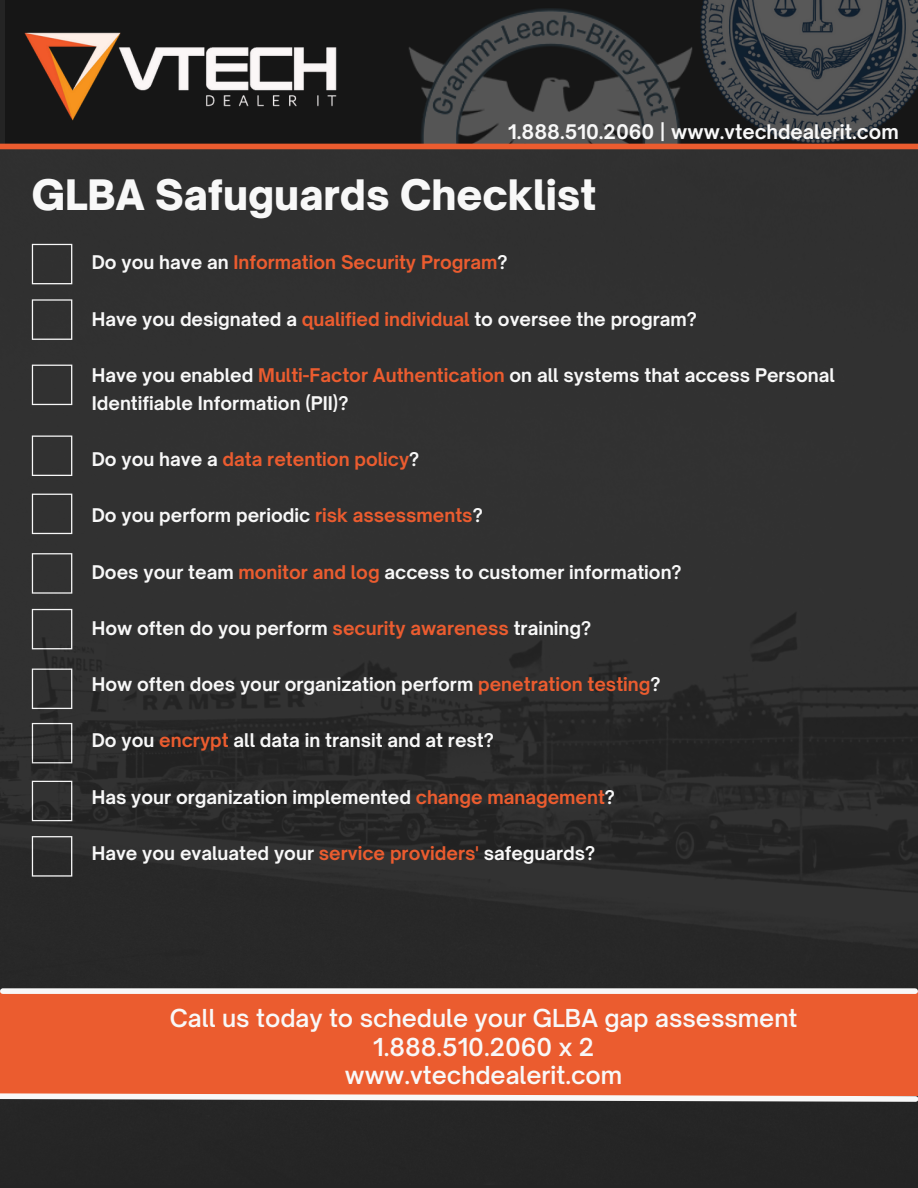
<style>
.page{position:relative;width:918px;height:1188px;background:#fff}
.page>*{position:absolute;margin:0;border:0;box-sizing:border-box;transform-origin:0 0}
.t1{font:900 40.2px "Open Sauce One";color:#f8f8f8}
.t2{font:600 23.7px "Open Sauce One";color:#f8f8f8}
.t3{font:700 19.2px "Open Sauce One";color:#f8f8f8}
.t4{font:700 18px/28.2px "Open Sauce One";color:#f8f8f8}
.t5{font:700 18px "Open Sauce One";color:#eb5c2f}
.s1{color:#f8f8f8}
.s2{color:#eb5c2f}
</style>
<div class="page">
<div style="left:5px;top:0;width:913px;height:149px;background:#161616"></div>
<img style="left:0;top:149px;width:918px;height:1036px">
<svg style="left:32px;top:836px;width:40px;height:41px;background:#414141"></svg>
<img style="left:274px;top:8px;width:426px;height:136px">
<img style="left:24px;top:28px;width:316px;height:96px">
<div style="left:0;top:144px;width:918px;height:5px;background:#eb5c2f"></div>
<img style="left:700px;top:0;width:218px;height:144px">
<svg style="left:32px;top:299px;width:40px;height:41px;background:#464646"></svg>
<svg style="left:32px;top:365px;width:40px;height:40px;background:#444"></svg>
<svg style="left:32px;top:436px;width:40px;height:40px;background:#444"></svg>
<svg style="left:32px;top:494px;width:40px;height:40px;background:#444"></svg>
<svg style="left:32px;top:244px;width:40px;height:40px;background:#444"></svg>
<div style="left:0;top:991px;width:918px;height:105px;background:#eb5c2f"></div>
<div style="left:3px;top:988px;width:912px;height:6px;background:#f8f8f8"></div>
<svg style="left:0;top:1093px;width:918px;height:12px"></svg>
<p class="t3" style="left:508px;top:120px;width:392px">1.888.510.2060 | www.vtechdealerit.com</p>
<p class="t1" style="left:32px;top:169px;width:566px">GLBA Safuguards Checklist</p>
<p class="t5" style="left:92px;top:251px;width:417px"><span class="s1">Do you have an</span> Information Security Program<span class="s1">?</span></p>
<p class="t4" style="left:92px;top:305px;width:607px">Have you designated a <span class="s2">qualified individual</span> to oversee the program?</p>
<p class="t4" style="left:92px;top:361px;width:745px">Have you enabled <span class="s2">Multi-Factor Authentication</span> on all systems that access Personal<br>Identifiable Information (PII)?</p>
<p class="t5" style="left:92px;top:448px;width:329px"><span class="s1">Do you have a</span> data retention policy<span class="s1">?</span></p>
<p class="t4" style="left:92px;top:501px;width:392px">Do you perform periodic <span class="s2">risk assessments</span>?</p>
<p class="t4" style="left:92px;top:558px;width:591px">Does your team <span class="s2">monitor and log</span> access to customer information?</p>
<p class="t4" style="left:92px;top:614px;width:501px">How often do you perform <span class="s2">security awareness</span> training?</p>
<p class="t4" style="left:92px;top:670px;width:570px">How often does your organization perform <span class="s2">penetration testing</span>?</p>
<p class="t4" style="left:92px;top:726px;width:404px">Do you <span class="s2">encrypt</span> all data in transit and at rest?</p>
<p class="t4" style="left:92px;top:783px;width:525px">Has your organization implemented <span class="s2">change management</span>?</p>
<p class="t4" style="left:92px;top:839px;width:505px">Have you evaluated your <span class="s2">service providers'</span> safeguards?</p>
<p class="t2" style="left:170px;top:1004px;width:629px">Call us today to schedule your GLBA gap assessment</p>
<p class="t2" style="left:373px;top:1032px;width:222px">1.888.510.2060 x 2</p>
<p class="t2" style="left:345px;top:1060px;width:279px">www.vtechdealerit.com</p>
</div>
